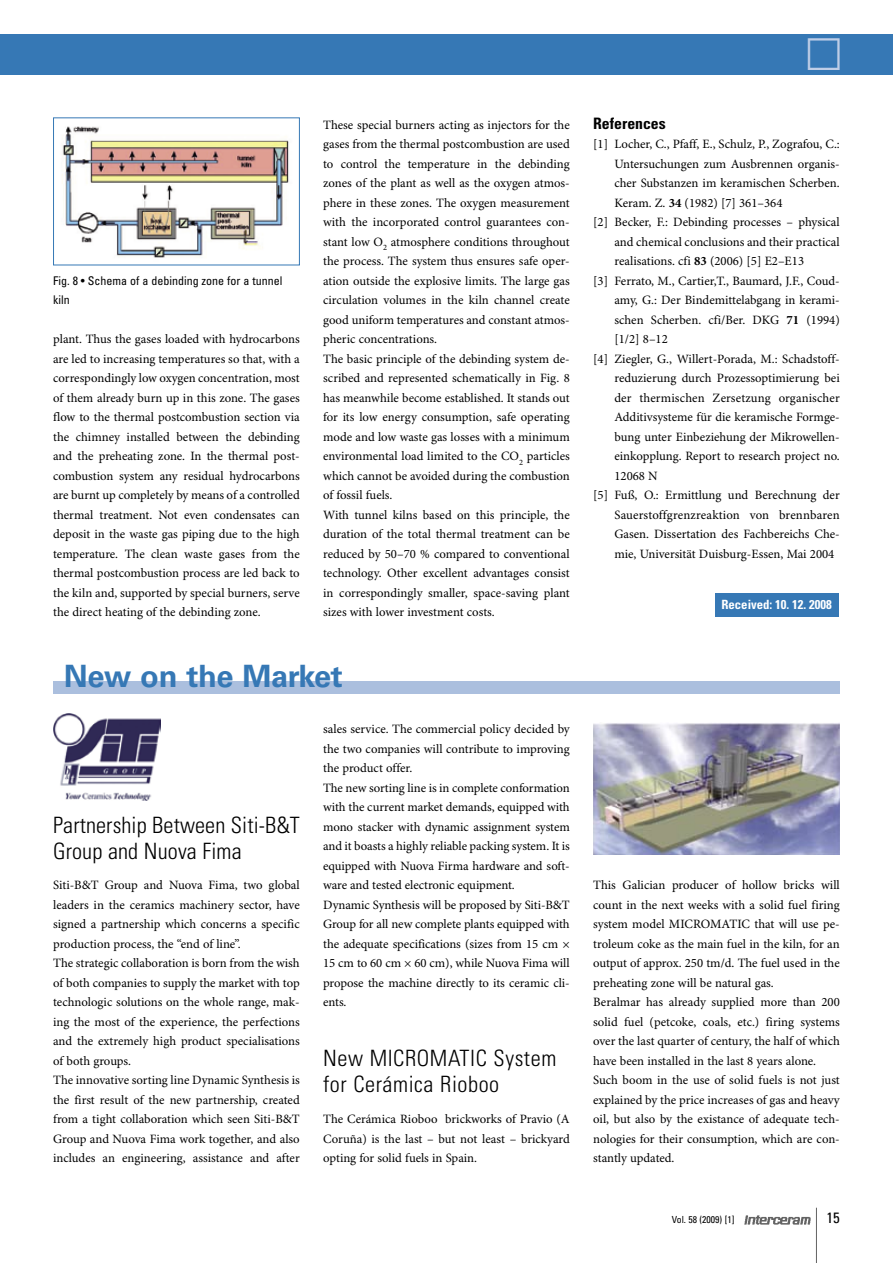
<style>
.page{position:relative;width:893px;height:1263px;background:#fff}
.page>*{position:absolute;margin:0;border:0;box-sizing:border-box;transform-origin:0 0}
.t1{font:700 30.75px "Univers LT Std";letter-spacing:-.01em;color:#3678b5}
.t2{font:300 condensed 22.5px/25.5px "Univers LT Std";letter-spacing:.005em;color:#000}
.t3{font:300 condensed 22.5px/25.5px "Univers LT Std";letter-spacing:.025em;color:#000}
.t4{font:700 condensed 15.75px "Univers LT Std";color:#000}
.t5{font:condensed 15px "Univers LT Std";color:#000}
.t6{font:12.75px/19.5px "Minion Pro";color:#000}
.t7{font:700 condensed 12.75px "Univers LT Std";color:#fff}
.t8{font:condensed 12px/19.5px "Univers LT Std";color:#000}
.t9{font:condensed 9.75px "Univers LT Std";color:#000}
.s1{font-weight:700}
</style>
<div class="page">
<img style="left:745px;top:1215px;width:65px;height:10px">
<hr style="left:816px;top:1208px;width:1px;height:55px;background:#636363">
<div style="left:0;top:34px;width:893px;height:40px;background:#3678b5"></div>
<img style="left:62px;top:126px;width:227px;height:132px">
<div style="left:53px;top:117px;width:247px;height:148px;border:1px solid #3678b5"></div>
<div style="left:715px;top:593px;width:123px;height:23px;background:#3678b5"></div>
<div style="left:53px;top:682px;width:787px;height:12px;background:#abbfde"></div>
<img style="left:53px;top:714px;width:107px;height:86px">
<img style="left:593px;top:723px;width:247px;height:132px">
<p class="t8" style="left:53px;top:271px;width:231px">Fig. 8 • Schema of a debinding zone for a tunnel kiln</p>
<p class="t6" style="left:53px;top:330px;width:248px;text-align:justify">plant. Thus the gases loaded with hydrocarbons are led to increasing temperatures so that, with a correspondingly low oxygen concentration, most of them already burn up in this zone. The gases flow to the thermal postcombustion section via the chimney installed between the debinding and the preheating zone. In the thermal post&shy;combustion system any residual hydrocarbons are burnt up completely by means of a controlled thermal treatment. Not even condensates can deposit in the waste gas piping due to the high temperature. The clean waste gases from the thermal postcombustion process are led back to the kiln and, supported by special burners, serve the direct heating of the debinding zone.</p>
<p class="t6" style="left:323px;top:115px;width:248px">These special burners acting as injectors for the gases from the thermal postcombustion are used to control the temperature in the debinding zones of the plant as well as the oxygen atmos&shy;phere in these zones. The oxygen measurement with the incorporated control guarantees con&shy;stant low O<sub>2</sub> atmosphere conditions throughout the process. The system thus ensures safe oper&shy;ation outside the explosive limits. The large gas circulation volumes in the kiln channel create good uniform temperatures and constant atmos&shy;pheric concentrations.<br>The basic principle of the debinding system de&shy;scribed and represented schematically in Fig. 8 has meanwhile become established. It stands out for its low energy consumption, safe operating mode and low waste gas losses with a minimum environmental load limited to the CO<sub>2</sub> particles which cannot be avoided during the combustion of fossil fuels.<br>With tunnel kilns based on this principle, the duration of the total thermal treatment can be reduced by 50–70 % compared to conventional technology. Other excellent advantages consist in correspondingly smaller, space-saving plant sizes with lower investment costs.</p>
<h1 class="t1" style="left:64px;top:658px;width:281px">New on the Market</h1>
<h2 class="t2" style="left:53px;top:813px;width:248px">Partnership Between Siti-B&amp;T<br>Group and Nuova Fima</h2>
<p class="t6" style="left:53px;top:876px;width:248px">Siti-B&amp;T Group and Nuova Fima, two global leaders in the ceramics machinery sector, have signed a partnership which concerns a specific production process, the “end of line”.<br>The strategic collaboration is born from the wish of both companies to supply the market with top technologic solutions on the whole range, mak&shy;ing the most of the experience, the perfections and the extremely high product specialisations of both groups.<br>The innovative sorting line Dynamic Synthesis is the first result of the new partnership, created from a tight collaboration which seen Siti-B&amp;T Group and Nuova Fima work together, and also includes an engineering, assistance and after</p>
<p class="t6" style="left:323px;top:720px;width:248px">sales service. The commercial policy decided by the two companies will contribute to improving the product offer.<br>The new sorting line is in complete conformation with the current market demands, equipped with mono stacker with dynamic assignment system and it boasts a highly reliable packing system. It is equipped with Nuova Firma hardware and soft&shy;ware and tested electronic equipment.<br>Dynamic Synthesis will be proposed by Siti-B&amp;T Group for all new complete plants equipped with the adequate specifications (sizes from 15 cm × 15 cm to 60 cm × 60 cm), while Nuova Fima will propose the machine directly to its ceramic cli&shy;ents.</p>
<h2 class="t3" style="left:323px;top:1046px;width:235px">New MICROMATIC System for Cerámica Rioboo</h2>
<p class="t6" style="left:323px;top:1110px;width:248px;text-align:justify">The Cerámica Rioboo brickworks of Pravio (A Coruña) is the last – but not least – brickyard opting for solid fuels in Spain.</p>
<p class="t4" style="left:593px;top:114px;width:74px">References</p>
<p class="t6" style="left:593px;top:135px;width:248px">[1] Locher, C., Pfaff, E., Schulz, P., Zografou, C.:</p>
<p class="t6" style="left:614px;top:155px;width:227px">Untersuchungen zum Ausbrennen organis-</p>
<p class="t6" style="left:614px;top:174px;width:227px">cher Substanzen im keramischen Scherben.</p>
<p class="t6" style="left:614px;top:194px;width:170px">Keram. Z. <span class="s1">34</span> (1982) [7] 361–364</p>
<p class="t6" style="left:593px;top:213px;width:248px">[2] Becker, F.: Debinding processes – physical</p>
<p class="t6" style="left:614px;top:233px;width:227px">and chemical conclusions and their practical</p>
<p class="t6" style="left:614px;top:252px;width:191px">realisations. cfi <span class="s1">83</span> (2006) [5] E2–E13</p>
<p class="t6" style="left:593px;top:271px;width:248px">[3] Ferrato, M., Cartier,T., Baumard, J.F., Coud-</p>
<p class="t6" style="left:614px;top:291px;width:225px">amy, G.: Der Bindemittelabgang in kerami-</p>
<p class="t6" style="left:614px;top:310px;width:227px">schen Scherben. cfi/Ber. DKG <span class="s1">71</span> (1994)</p>
<p class="t6" style="left:614px;top:330px;width:55px">[1/2] 8–12</p>
<p class="t6" style="left:593px;top:349px;width:247px">[4] Ziegler, G., Willert-Porada, M.: Schadstoff-</p>
<p class="t6" style="left:614px;top:369px;width:227px">reduzierung durch Prozessoptimierung bei</p>
<p class="t6" style="left:614px;top:388px;width:227px">der thermischen Zersetzung organischer</p>
<p class="t6" style="left:614px;top:408px;width:227px">Additivsysteme für die keramische Formge-</p>
<p class="t6" style="left:614px;top:427px;width:225px">bung unter Einbeziehung der Mikrowellen-</p>
<p class="t6" style="left:614px;top:447px;width:227px">einkopplung. Report to research project no.</p>
<p class="t6" style="left:614px;top:466px;width:45px">12068 N</p>
<p class="t6" style="left:593px;top:486px;width:248px">[5] Fuß, O.: Ermittlung und Berechnung der</p>
<p class="t6" style="left:614px;top:505px;width:227px">Sauerstoffgrenzreaktion von brennbaren</p>
<p class="t6" style="left:614px;top:525px;width:227px">Gasen. Dissertation des Fachbereichs Che-</p>
<p class="t6" style="left:614px;top:544px;width:221px">mie, Universität Duisburg-Essen, Mai 2004</p>
<p class="t7" style="left:721px;top:597px;width:112px">Received: 10. 12. 2008</p>
<p class="t6" style="left:593px;top:876px;width:248px">This Galician producer of hollow bricks will count in the next weeks with a solid fuel firing system model MICROMATIC that will use pe&shy;troleum coke as the main fuel in the kiln, for an output of approx. 250 tm/d. The fuel used in the preheating zone will be natural gas.<br>Beralmar has already supplied more than 200 solid fuel (petcoke, coals, etc.) firing systems over the last quarter of century, the half of which have been installed in the last 8 years alone.<br>Such boom in the use of solid fuels is not just explained by the price increases of gas and heavy oil, but also by the existance of adequate tech&shy;nologies for their consumption, which are con&shy;stantly updated.</p>
<p class="t9" style="left:672px;top:1213px;width:64px">Vol. 58 (2009) [1]</p>
<p class="t5" style="left:826px;top:1208px;width:15px">15</p>
</div>
